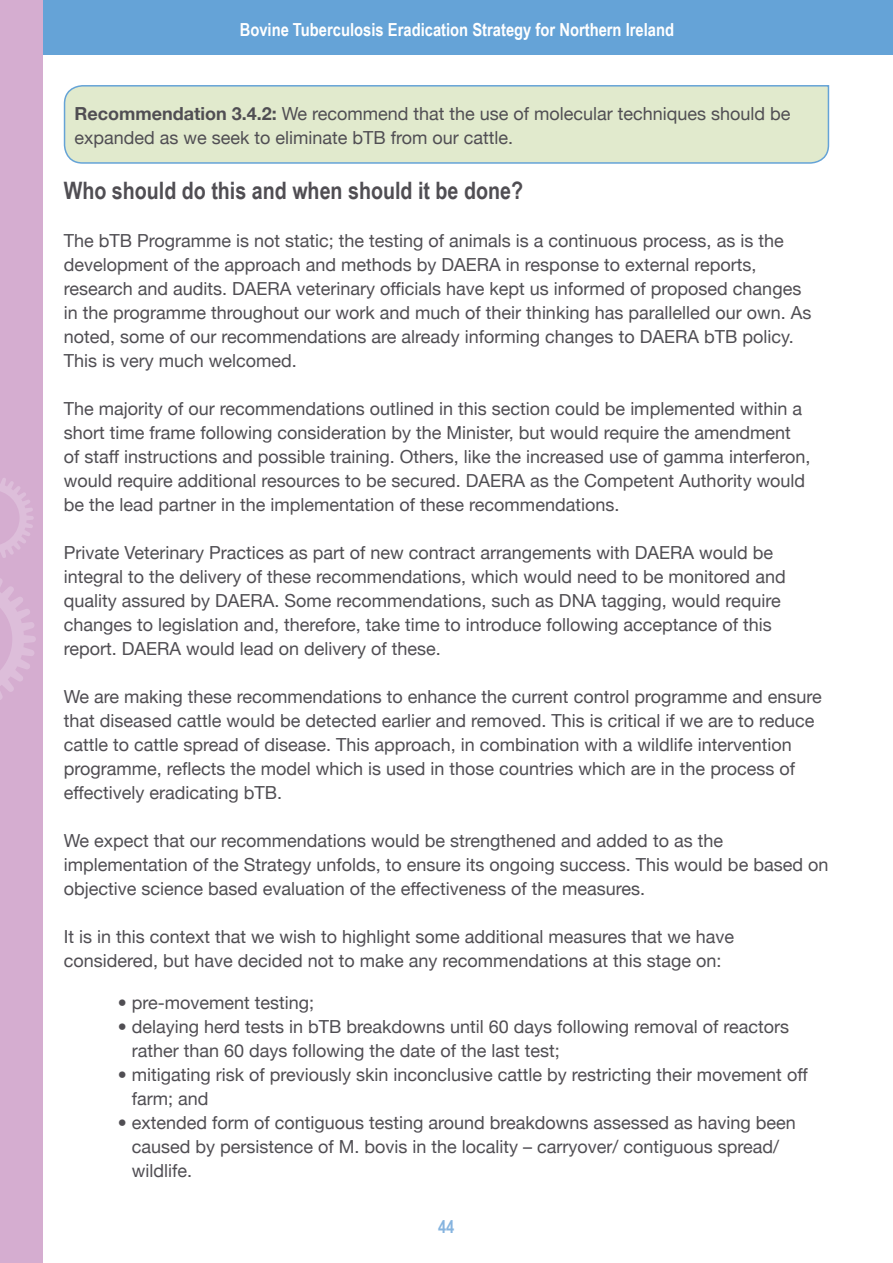
<style>
.page{position:relative;width:893px;height:1263px;background:#fff}
.page>*{position:absolute;margin:0;border:0;box-sizing:border-box;transform-origin:0 0}
.t1{font:700 24px "Arial Narrow";color:#504e53}
.t2{font:18px/24px "Helvetica Neue";color:#504e53}
.t3{font:700 18px "Arial Narrow";color:#fff}
.t4{font:700 18px "Arial Narrow";color:#86b4df}
.s1{font-weight:700}
</style>
<div class="page">
<div style="left:0;top:0;width:893px;height:55px;background:#65a3d7"></div>
<div style="left:0;top:0;width:42px;height:1263px;background:#d5add0"></div>
<svg style="left:0;top:578px;width:36px;height:122px"></svg>
<svg style="left:0;top:478px;width:34px;height:80px"></svg>
<div style="left:63px;top:85px;width:767px;height:79px;background:#e1eacd"></div>
<p class="t3" style="left:240px;top:16px;width:436px">Bovine Tuberculosis Eradication Strategy for Northern Ireland</p>
<p class="t2" style="left:74px;top:102px;width:718px"><span class="s1">Recommendation 3.4.2:</span> We recommend that the use of molecular techniques should be expanded as we seek to eliminate bTB from our cattle.</p>
<h1 class="t1" style="left:64px;top:172px;width:461px">Who should do this and when should it be done?</h1>
<p class="t2" style="left:64px;top:228px;width:749px">The bTB Programme is not static; the testing of animals is a continuous process, as is the development of the approach and methods by DAERA in response to external reports, research and audits. DAERA veterinary officials have kept us informed of proposed changes in the programme throughout our work and much of their thinking has parallelled our own. As noted, some of our recommendations are already informing changes to DAERA bTB policy.<br>This is very much welcomed.</p>
<p class="t2" style="left:64px;top:396px;width:748px">The majority of our recommendations outlined in this section could be implemented within a short time frame following consideration by the Minister, but would require the amendment of staff instructions and possible training. Others, like the increased use of gamma interferon, would require additional resources to be secured. DAERA as the Competent Authority would be the lead partner in the implementation of these recommendations.</p>
<p class="t2" style="left:64px;top:540px;width:723px">Private Veterinary Practices as part of new contract arrangements with DAERA would be integral to the delivery of these recommendations, which would need to be monitored and quality assured by DAERA. Some recommendations, such as DNA tagging, would require changes to legislation and, therefore, take time to introduce following acceptance of this report. DAERA would lead on delivery of these.</p>
<p class="t2" style="left:64px;top:684px;width:759px">We are making these recommendations to enhance the current control programme and ensure that diseased cattle would be detected earlier and removed. This is critical if we are to reduce cattle to cattle spread of disease. This approach, in combination with a wildlife intervention programme, reflects the model which is used in those countries which are in the process of effectively eradicating bTB.</p>
<p class="t2" style="left:64px;top:828px;width:766px">We expect that our recommendations would be strengthened and added to as the implementation of the Strategy unfolds, to ensure its ongoing success. This would be based on objective science based evaluation of the effectiveness of the measures.</p>
<p class="t2" style="left:64px;top:924px;width:672px">It is in this context that we wish to highlight some additional measures that we have considered, but have decided not to make any recommendations at this stage on:</p>
<p class="t2" style="left:118px;top:990px;width:198px">• pre-movement testing;</p>
<p class="t2" style="left:132px;top:1014px;width:659px;text-indent:-14px">• delaying herd tests in bTB breakdowns until 60 days following removal of reactors rather than 60 days following the date of the last test;</p>
<p class="t2" style="left:132px;top:1062px;width:677px;text-indent:-14px">• mitigating risk of previously skin inconclusive cattle by restricting their movement off farm; and</p>
<p class="t2" style="left:132px;top:1110px;width:666px;text-indent:-14px">• extended form of contiguous testing around breakdowns assessed as having been caused by persistence of M. bovis in the locality – carryover/ contiguous spread/ wildlife.</p>
<p class="t4" style="left:438px;top:1213px;width:18px">44</p>
</div>
